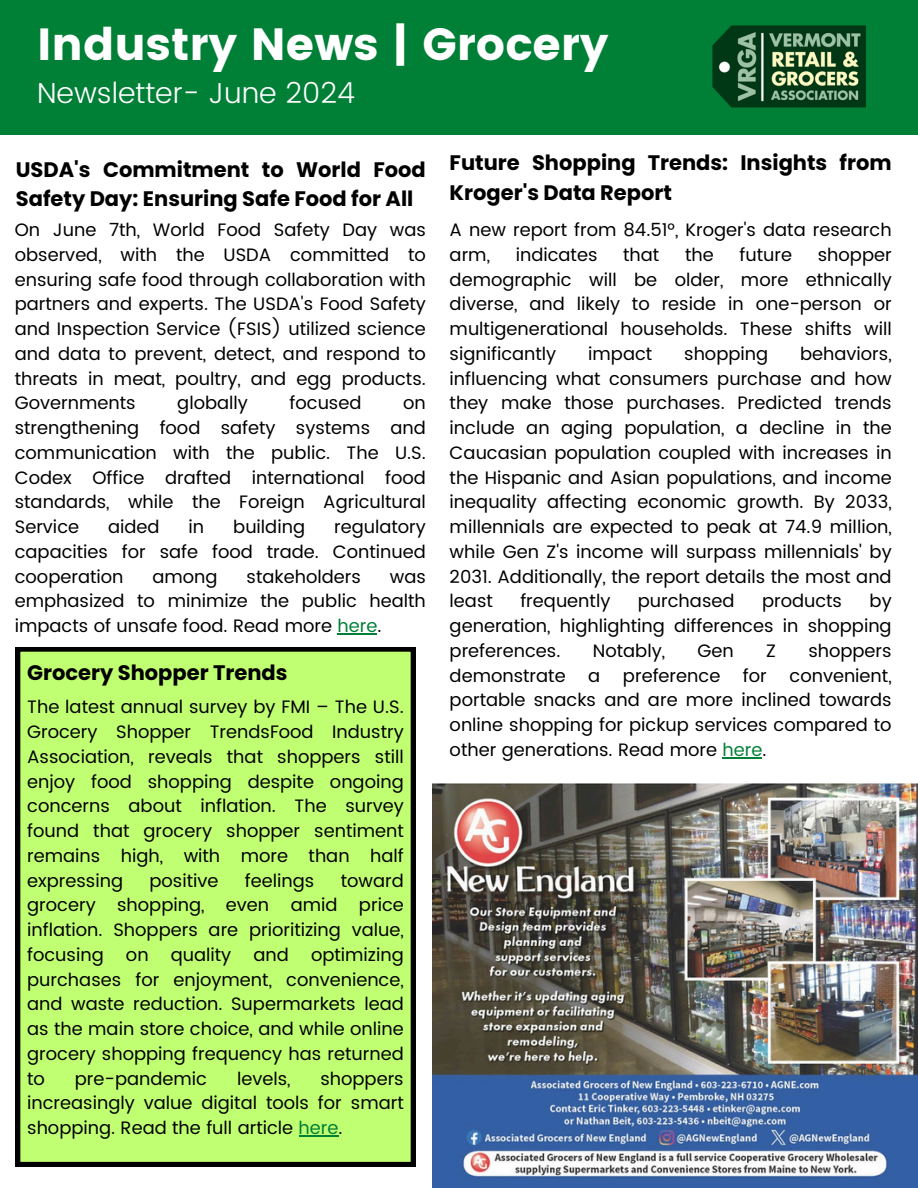
<style>
.page{position:relative;width:918px;height:1188px;background:#fff}
.page>*{position:absolute;margin:0;border:0;box-sizing:border-box;transform-origin:0 0}
.t1{font:45px "Poppins";color:#fff}
.t2{font:300 28.8px "Poppins";color:#fff}
.t3{font:700 21px/29.2px "Poppins";color:#000}
.t4{font:18px/24.8px "Poppins";color:#000;text-align:justify}
.s1{color:#008037}
</style>
<div class="page">
<div style="left:0;top:0;width:918px;height:135px;background:#008037"></div>
<img style="left:712px;top:25px;width:154px;height:83px">
<div style="left:16px;top:647px;width:399px;height:519px;background:#c1ff72"></div>
<hr style="left:723px;top:757px;width:39px;height:1px;background:#008037">
<img style="left:433px;top:784px;width:485px;height:404px">
<hr style="left:337px;top:633px;width:40px;height:1px;background:#008037">
<hr style="left:299px;top:1135px;width:40px;height:1px;background:#008037">
<h2 class="t1" style="left:37px;top:19px;width:573px">Industry News | Grocery</h2>
<p class="t2" style="left:37px;top:77px;width:320px">Newsletter- June 2024</p>
<h3 class="t3" style="left:16px;top:155px;width:412px">USDA's Commitment to World Food<br>Safety Day: Ensuring Safe Food for All</h3>
<h3 class="t3" style="left:450px;top:148px;width:444px">Future Shopping Trends: Insights from<br>Kroger's Data Report</h3>
<p class="t4" style="left:450px;top:218px;width:444px">A new report from 84.51°, Kroger's data research arm,</p>
<p class="t4" style="left:15px;top:218px;width:413px">On June 7th, World Food Safety Day was observed, with the USDA committed to ensuring safe food through collaboration with partners and experts. The USDA's Food Safety and Inspection Service (FSIS) utilized science and data to prevent, detect, and respond to threats in meat, poultry, and egg products.<br>Governments</p>
<p class="t4" style="left:516px;top:242px;width:83px">indicates</p>
<p class="t4" style="left:623px;top:242px;width:38px">that</p>
<p class="t4" style="left:685px;top:242px;width:30px">the</p>
<p class="t4" style="left:740px;top:242px;width:54px">future</p>
<p class="t4" style="left:450px;top:242px;width:444px;text-indent:368px">shopper demographic will be older, more ethnically diverse, and likely to reside in one-person or multigenerational households. These shifts will significantly</p>
<p class="t4" style="left:450px;top:341px;width:444px;text-indent:350px">behaviors, influencing what consumers purchase and how they make those purchases. Predicted trends include an aging population, a decline in the Caucasian population coupled with increases in the Hispanic and Asian populations, and income inequality affecting economic growth. By 2033, millennials are expected to peak at 74.9 million, while Gen Z's income will surpass millennials' by 2031. Additionally, the report details the most and least</p>
<p class="t4" style="left:588px;top:341px;width:66px">impact</p>
<p class="t4" style="left:684px;top:341px;width:85px">shopping</p>
<p class="t4" style="left:177px;top:391px;width:72px">globally</p>
<p class="t4" style="left:290px;top:391px;width:73px">focused</p>
<p class="t4" style="left:15px;top:391px;width:413px;text-indent:388px">on strengthening food safety systems and communication with the public. The U.S.<br>Codex Office drafted international food standards, while the Foreign Agricultural Service</p>
<p class="t4" style="left:108px;top:515px;width:53px">aided</p>
<p class="t4" style="left:189px;top:515px;width:17px">in</p>
<p class="t4" style="left:233px;top:515px;width:73px">building</p>
<p class="t4" style="left:15px;top:515px;width:413px;text-indent:319px">regulatory capacities for safe food trade. Continued cooperation</p>
<p class="t4" style="left:152px;top:564px;width:67px">among</p>
<p class="t4" style="left:247px;top:564px;width:116px">stakeholders</p>
<p class="t4" style="left:15px;top:564px;width:413px;text-indent:375px">was emphasized to minimize the public health impacts of unsafe food. Read more <span class="s1">here</span>.</p>
<p class="t4" style="left:520px;top:589px;width:91px">frequently</p>
<p class="t4" style="left:638px;top:589px;width:98px">purchased</p>
<p class="t4" style="left:762px;top:589px;width:82px">products</p>
<p class="t4" style="left:450px;top:589px;width:444px;text-indent:420px">by generation, highlighting differences in shopping preferences.</p>
<p class="t4" style="left:593px;top:638px;width:74px">Notably,</p>
<p class="t4" style="left:697px;top:638px;width:38px">Gen</p>
<p class="t4" style="left:766px;top:638px;width:11px">Z</p>
<p class="t4" style="left:808px;top:638px;width:85px">shoppers</p>
<p class="t3" style="left:27px;top:658px;width:262px">Grocery Shopper Trends</p>
<p class="t4" style="left:27px;top:695px;width:378px">The latest annual survey by FMI – The U.S.<br>Grocery Shopper TrendsFood Industry Association, reveals that shoppers still enjoy food shopping despite ongoing concerns about inflation. The survey found that grocery shopper sentiment remains high, with more than half expressing</p>
<p class="t4" style="left:150px;top:868px;width:70px">positive</p>
<p class="t4" style="left:245px;top:868px;width:71px">feelings</p>
<p class="t4" style="left:27px;top:868px;width:378px;text-indent:314px">toward grocery shopping, even amid price inflation. Shoppers are prioritizing value, focusing on quality and optimizing purchases for enjoyment, convenience, and waste reduction. Supermarkets lead as the main store choice, and while online grocery shopping frequency has returned to</p>
<p class="t4" style="left:75px;top:1066px;width:134px">pre-pandemic</p>
<p class="t4" style="left:237px;top:1066px;width:55px">levels,</p>
<p class="t4" style="left:27px;top:1066px;width:378px;text-indent:293px">shoppers increasingly value digital tools for smart shopping. Read the full article <span class="s1">here</span>.</p>
<p class="t4" style="left:450px;top:663px;width:118px">demonstrate</p>
<p class="t4" style="left:588px;top:663px;width:14px">a</p>
<p class="t4" style="left:623px;top:663px;width:99px">preference</p>
<p class="t4" style="left:743px;top:663px;width:25px">for</p>
<p class="t4" style="left:450px;top:663px;width:444px;text-indent:340px">convenient, portable snacks and are more inclined towards online shopping for pickup services compared to other generations. Read more <span class="s1">here</span>.</p>
</div>
